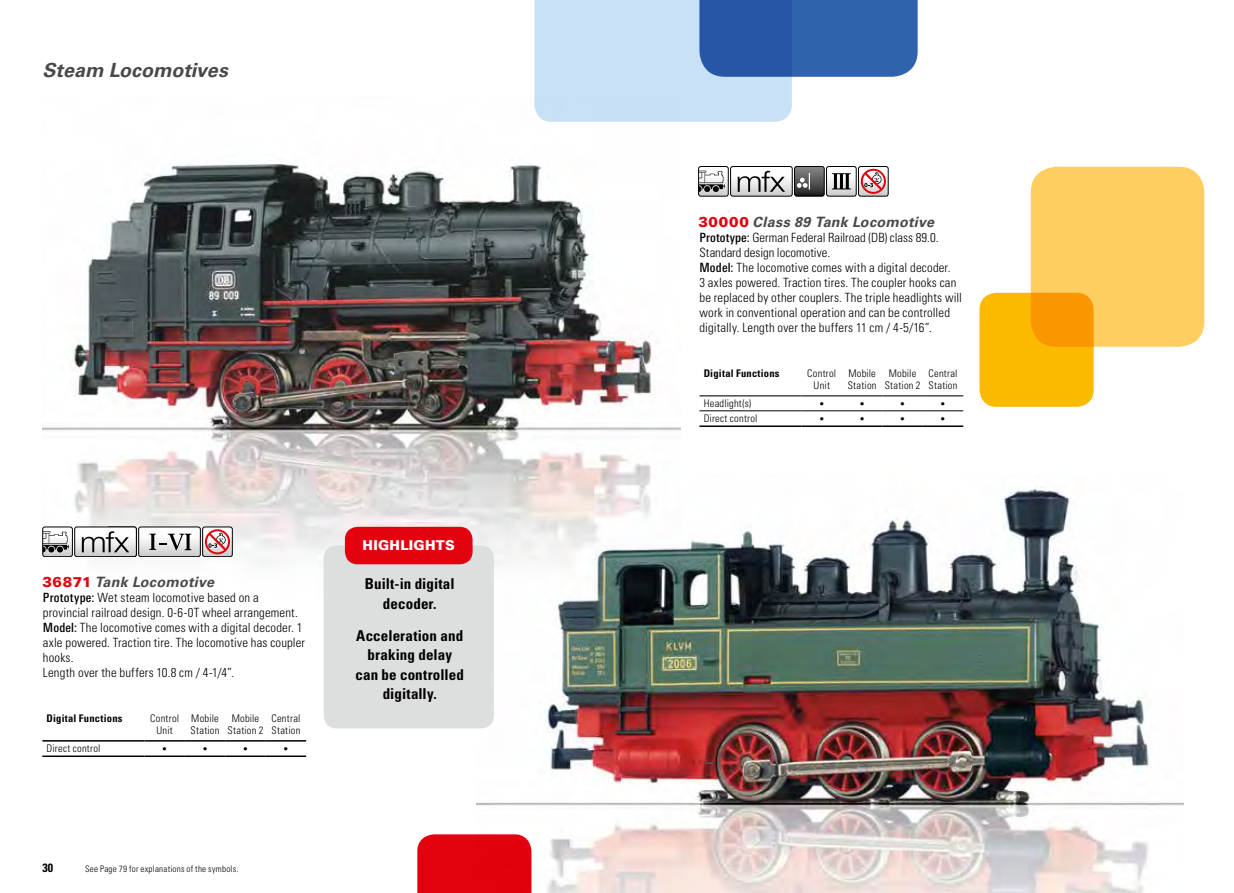
<style>
.page{position:relative;width:1234px;height:893px;background:#fff}
.page>*{position:absolute;margin:0;border:0;box-sizing:border-box;transform-origin:0 0}
.t1{font:italic 700 19.5px "Univers LT Std";color:#494948}
.t2{font:700 condensed 15px/19.5px "Univers LT Std";letter-spacing:.01em;color:#000;text-align:center}
.t3{font:italic 700 14.25px "Univers LT Std";letter-spacing:.02em;color:#494948}
.t4{font:900 13.5px "Univers LT Std";letter-spacing:.02em;color:#fff}
.t5{font:300 condensed 12.75px/15px "Univers LT Std";letter-spacing:.015em;color:#000}
.t6{font:700 condensed 12px "Univers LT Std";color:#000}
.t7{font:300 condensed 10.5px/12px "Univers LT Std";letter-spacing:.02em;color:#000;text-align:center}
.t8{font:700 condensed 10.5px "Univers LT Std";letter-spacing:.025em;color:#000}
.t9{font:300 condensed 9px "Univers LT Std";letter-spacing:.025em;color:#000}
.s1{font-weight:900;font-style:normal;color:#e3000f}
.s2{font-family:"Univers Next Pro";font-weight:500}
</style>
<div class="page">
<svg style="left:534px;top:0;width:383px;height:122px;background:#94b2d9"></svg>
<img style="left:476px;top:485px;width:706px;height:408px">
<img style="left:43px;top:97px;width:637px;height:500px">
<div style="left:417px;top:834px;width:114px;height:59px;background:#e3000f"></div>
<div style="left:1030px;top:167px;width:173px;height:180px;background:#fece60;border-radius:26px"></div>
<div style="left:323px;top:546px;width:170px;height:182px;background:#dddede;border-radius:13px"></div>
<div style="left:345px;top:527px;width:127px;height:37px;background:#e3000f;border-radius:13px"></div>
<svg style="left:979px;top:293px;width:114px;height:114px;background:#fab100"></svg>
<svg style="left:698px;top:166px;width:190px;height:30px"></svg>
<svg style="left:43px;top:527px;width:189px;height:30px"></svg>
<hr style="left:699px;top:425px;width:102px;height:2px;background:#000">
<hr style="left:801px;top:425px;width:40px;height:2px;background:#000">
<hr style="left:841px;top:425px;width:41px;height:2px;background:#000">
<hr style="left:882px;top:425px;width:40px;height:2px;background:#000">
<hr style="left:922px;top:425px;width:41px;height:2px;background:#000">
<hr style="left:699px;top:411px;width:102px;height:1px;background:#000">
<hr style="left:801px;top:411px;width:40px;height:1px;background:#000">
<hr style="left:841px;top:411px;width:41px;height:1px;background:#000">
<hr style="left:882px;top:411px;width:40px;height:1px;background:#000">
<hr style="left:922px;top:411px;width:41px;height:1px;background:#000">
<hr style="left:699px;top:395px;width:102px;height:2px;background:#494948">
<hr style="left:801px;top:395px;width:40px;height:2px;background:#494948">
<hr style="left:841px;top:395px;width:41px;height:2px;background:#494948">
<hr style="left:882px;top:395px;width:40px;height:2px;background:#494948">
<hr style="left:922px;top:395px;width:41px;height:2px;background:#494948">
<hr style="left:42px;top:740px;width:102px;height:2px;background:#000">
<hr style="left:144px;top:740px;width:41px;height:2px;background:#000">
<hr style="left:185px;top:740px;width:40px;height:2px;background:#000">
<hr style="left:225px;top:740px;width:41px;height:2px;background:#000">
<hr style="left:266px;top:740px;width:40px;height:2px;background:#000">
<hr style="left:42px;top:755px;width:102px;height:2px;background:#000">
<hr style="left:144px;top:755px;width:41px;height:2px;background:#000">
<hr style="left:185px;top:755px;width:40px;height:2px;background:#000">
<hr style="left:225px;top:755px;width:41px;height:2px;background:#000">
<hr style="left:266px;top:755px;width:40px;height:2px;background:#000">
<h1 class="t1" style="left:43px;top:58px;width:187px">Steam Locomotives</h1>
<p class="t3" style="left:43px;top:573px;width:173px"><span class="s1">36871</span> Tank Locomotive</p>
<p class="t5" style="left:43px;top:590px;width:264px"><span class="s2">Prototype:</span> Wet steam locomotive based on a provincial railroad design. 0-6-0T wheel arrangement.<br><span class="s2">Model:</span> The locomotive comes with a digital decoder. 1 axle powered. Traction tire. The locomotive has coupler hooks.<br>Length over the buffers 10.8 cm / 4-1/4”.</p>
<p class="t8" style="left:47px;top:712px;width:77px">Digital Functions</p>
<p class="t7" style="left:150px;top:712px;width:30px">Control<br>Unit</p>
<p class="t7" style="left:191px;top:712px;width:30px;text-align:left">Mobile<br>Station</p>
<p class="t7" style="left:227px;top:712px;width:37px">Mobile<br>Station 2</p>
<p class="t7" style="left:271px;top:712px;width:30px;text-align:left">Central<br>Station</p>
<p class="t7" style="left:47px;top:742px;width:55px">Direct control</p>
<p class="t9" style="left:162px;top:743px;width:7px">•</p>
<p class="t9" style="left:202px;top:743px;width:7px">•</p>
<p class="t9" style="left:243px;top:743px;width:7px">•</p>
<p class="t9" style="left:283px;top:743px;width:7px">•</p>
<p class="t6" style="left:43px;top:860px;width:12px">30</p>
<p class="t9" style="left:85px;top:863px;width:155px">See Page 79 for explanations of the symbols.</p>
<p class="t4" style="left:362px;top:537px;width:94px">HIGHLIGHTS</p>
<p class="t2" style="left:365px;top:574px;width:91px">Built-in digital decoder.</p>
<p class="t2" style="left:355px;top:626px;width:110px">Acceleration and braking delay can be controlled digitally.</p>
<p class="t3" style="left:698px;top:213px;width:237px"><span class="s1">30000</span> Class 89 Tank Locomotive</p>
<p class="t5" style="left:699px;top:230px;width:264px"><span class="s2">Prototype:</span> German Federal Railroad (DB) class 89.0.<br>Standard design locomotive.<br><span class="s2">Model:</span> The locomotive comes with a digital decoder.<br>3 axles powered. Traction tires. The coupler hooks can be replaced by other couplers. The triple headlights will work in conventional operation and can be controlled digitally. Length over the buffers 11 cm / 4-5/16”.</p>
<p class="t8" style="left:703px;top:367px;width:77px">Digital Functions</p>
<p class="t7" style="left:807px;top:367px;width:30px">Control<br>Unit</p>
<p class="t7" style="left:847px;top:367px;width:30px;text-align:left">Mobile<br>Station</p>
<p class="t7" style="left:884px;top:367px;width:37px">Mobile<br>Station 2</p>
<p class="t7" style="left:928px;top:367px;width:30px;text-align:left">Central<br>Station</p>
<p class="t7" style="left:703px;top:397px;width:49px">Headlight(s)</p>
<p class="t9" style="left:818px;top:398px;width:7px">•</p>
<p class="t9" style="left:859px;top:398px;width:7px">•</p>
<p class="t9" style="left:899px;top:398px;width:7px">•</p>
<p class="t9" style="left:940px;top:398px;width:7px">•</p>
<p class="t7" style="left:703px;top:412px;width:55px">Direct control</p>
<p class="t9" style="left:818px;top:413px;width:7px">•</p>
<p class="t9" style="left:859px;top:413px;width:7px">•</p>
<p class="t9" style="left:899px;top:413px;width:7px">•</p>
<p class="t9" style="left:940px;top:413px;width:7px">•</p>
</div>
